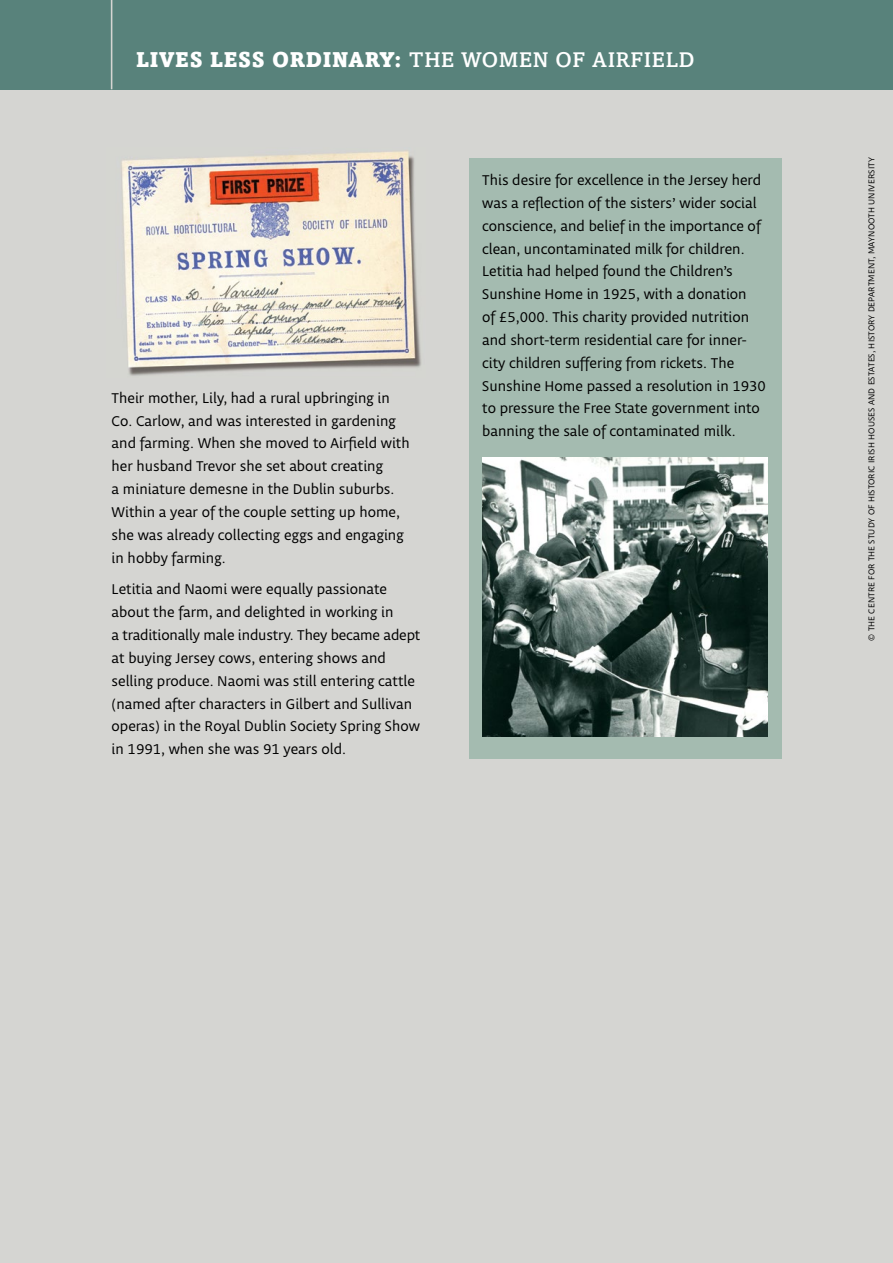
<style>
.page{position:relative;width:893px;height:1263px;background:#d5d5d2}
.page>*{position:absolute;margin:0;border:0;box-sizing:border-box;transform-origin:0 0}
.t1{font:900 21.3px "Amasis MT Std";letter-spacing:.03em;color:#fff}
.t2{font:15px/22.8px "Obliqua ITC Std";color:#000}
.t3{font:9px "Obliqua ITC Std";letter-spacing:.015em;color:#000}
.s1{font-weight:500}
</style>
<div class="page">
<div style="left:469px;top:158px;width:312px;height:600px;background:#a4bbb0"></div>
<div style="left:0;top:0;width:893px;height:89px;background:#58827b"></div>
<hr style="left:111px;top:0;width:1px;height:89px;background:#d5d5d2">
<img style="left:482px;top:457px;width:286px;height:279px">
<img style="left:122px;top:151px;width:299px;height:225px">
<h1 class="t1" style="left:136px;top:46px;width:560px">LIVES LESS ORDINARY: <span class="s1">THE WOMEN OF AIRFIELD</span></h1>
<p class="t2" style="left:112px;top:387px;width:300px">Their mother, Lily, had a rural upbringing in Co. Carlow, and was interested in gardening and farming. When she moved to Airfield with her husband Trevor she set about creating<br>a miniature demesne in the Dublin suburbs.<br>Within a year of the couple setting up home, she was already collecting eggs and engaging in hobby farming.</p>
<p class="t2" style="left:112px;top:578px;width:310px">Letitia and Naomi were equally passionate about the farm, and delighted in working in<br>a traditionally male industry. They became adept at buying Jersey cows, entering shows and selling produce. Naomi was still entering cattle (named after characters in Gilbert and Sullivan operas) in the Royal Dublin Society Spring Show in 1991, when she was 91 years old.</p>
<p class="t2" style="left:482px;top:169px;width:285px">This desire for excellence in the Jersey herd was a reflection of the sisters’ wider social conscience, and belief in the importance of clean, uncontaminated milk for children.<br>Letitia had helped found the Children’s Sunshine Home in 1925, with a donation<br>of £5,000. This charity provided nutrition and short-term residential care for inner&shy;city children suffering from rickets. The Sunshine Home passed a resolution in 1930 to pressure the Free State government into banning the sale of contaminated milk.</p>
<p class="t3" style="left:867px;top:641px;width:485px;rotate:-90deg">© THE CENTRE FOR THE STUDY OF HISTORIC IRISH HOUSES AND ESTATES, HISTORY DEPARTMENT, MAYNOOTH UNIVERSITY</p>
</div>
